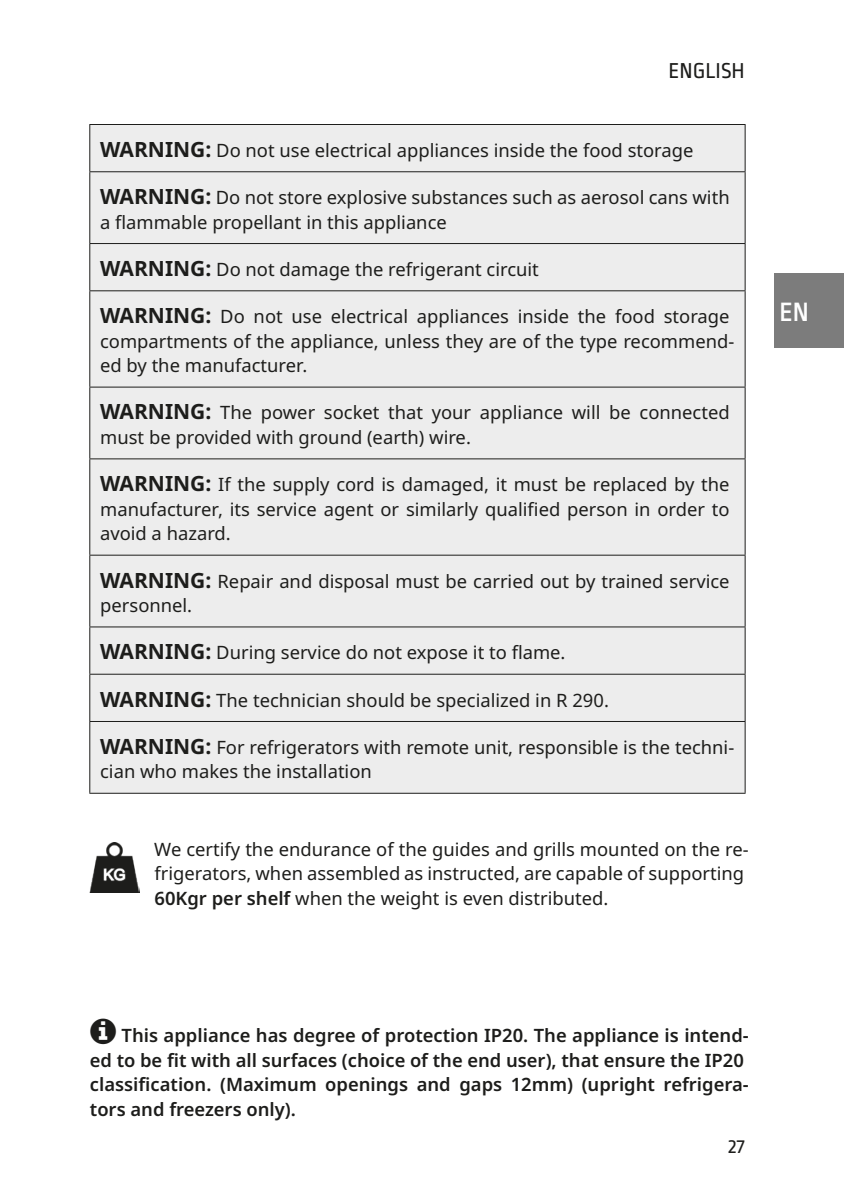
<style>
.page{position:relative;width:844px;height:1191px;background:#fff}
.page>*{position:absolute;margin:0;border:0;box-sizing:border-box;transform-origin:0 0}
.t1{font:500 28px "Ropa Sans Pro";color:#fff}
.t2{font:22.75px "Ropa Sans Pro";color:#1d1d1b}
.t3{font:21px "Ropa Sans Pro";color:#1d1d1b}
.t4{font:18.38px/24.5px "Noto Sans";color:#1d1d1b}
.t5{font:600 18.38px/24.5px "Noto Sans";color:#1d1d1b}
.s1{font-weight:700;font-size:21px}
.s2{font-weight:600}
</style>
<div class="page">
<div style="left:774px;top:273px;width:69px;height:74px;background:#7c7c7c"></div>
<div style="left:90px;top:125px;width:654px;height:668px;background:#ededed"></div>
<hr style="left:89px;top:124px;width:656px;height:1px;background:#1d1d1b">
<hr style="left:89px;top:125px;width:1px;height:46px;background:#1d1d1b">
<hr style="left:744px;top:125px;width:1px;height:46px;background:#1d1d1b">
<hr style="left:89px;top:171px;width:656px;height:1px;background:#1d1d1b">
<hr style="left:89px;top:172px;width:1px;height:71px;background:#1d1d1b">
<hr style="left:744px;top:172px;width:1px;height:71px;background:#1d1d1b">
<hr style="left:89px;top:243px;width:656px;height:1px;background:#1d1d1b">
<hr style="left:89px;top:244px;width:1px;height:46px;background:#1d1d1b">
<hr style="left:744px;top:244px;width:1px;height:46px;background:#1d1d1b">
<hr style="left:89px;top:290px;width:656px;height:1px;background:#1d1d1b">
<hr style="left:89px;top:291px;width:1px;height:96px;background:#1d1d1b">
<hr style="left:744px;top:291px;width:1px;height:96px;background:#1d1d1b">
<hr style="left:89px;top:387px;width:656px;height:1px;background:#1d1d1b">
<hr style="left:89px;top:387px;width:1px;height:71px;background:#1d1d1b">
<hr style="left:744px;top:387px;width:1px;height:71px;background:#1d1d1b">
<hr style="left:89px;top:458px;width:656px;height:1px;background:#1d1d1b">
<hr style="left:89px;top:459px;width:1px;height:96px;background:#1d1d1b">
<hr style="left:744px;top:459px;width:1px;height:96px;background:#1d1d1b">
<hr style="left:89px;top:555px;width:656px;height:1px;background:#1d1d1b">
<hr style="left:89px;top:555px;width:1px;height:71px;background:#1d1d1b">
<hr style="left:744px;top:555px;width:1px;height:71px;background:#1d1d1b">
<hr style="left:89px;top:626px;width:656px;height:1px;background:#1d1d1b">
<hr style="left:89px;top:627px;width:1px;height:47px;background:#1d1d1b">
<hr style="left:744px;top:627px;width:1px;height:47px;background:#1d1d1b">
<hr style="left:89px;top:674px;width:656px;height:1px;background:#1d1d1b">
<hr style="left:89px;top:674px;width:1px;height:47px;background:#1d1d1b">
<hr style="left:744px;top:674px;width:1px;height:47px;background:#1d1d1b">
<hr style="left:89px;top:721px;width:656px;height:1px;background:#1d1d1b">
<hr style="left:89px;top:722px;width:1px;height:71px;background:#1d1d1b">
<hr style="left:744px;top:722px;width:1px;height:71px;background:#1d1d1b">
<hr style="left:89px;top:793px;width:656px;height:1px;background:#1d1d1b">
<img style="left:89px;top:842px;width:50px;height:50px">
<p class="t2" style="left:668px;top:58px;width:78px">ENGLISH</p>
<p class="t4" style="left:100px;top:138px;width:594px"><span class="s1">WARNING:</span> Do not use electrical appliances inside the food storage</p>
<p class="t4" style="left:100px;top:186px;width:631px"><span class="s1">WARNING:</span> Do not store explosive substances such as aerosol cans with a flammable propellant in this appliance</p>
<p class="t4" style="left:100px;top:257px;width:440px"><span class="s1">WARNING:</span> Do not damage the refrigerant circuit</p>
<p class="t4" style="left:100px;top:305px;width:635px"><span class="s1">WARNING:</span> Do not use electrical appliances inside the food storage compartments of the appliance, unless they are of the type recommend&shy;ed by the manufacturer.</p>
<p class="t4" style="left:100px;top:401px;width:631px"><span class="s1">WARNING:</span> The power socket that your appliance will be connected must be provided with ground (earth) wire.</p>
<p class="t4" style="left:100px;top:473px;width:631px;text-align:justify"><span class="s1">WARNING:</span> If the supply cord is damaged, it must be replaced by the manufacturer, its service agent or similarly qualified person in order to avoid a hazard.</p>
<p class="t4" style="left:100px;top:569px;width:631px"><span class="s1">WARNING:</span> Repair and disposal must be carried out by trained service personnel.</p>
<p class="t4" style="left:100px;top:641px;width:467px"><span class="s1">WARNING:</span> During service do not expose it to flame.</p>
<p class="t4" style="left:100px;top:688px;width:510px"><span class="s1">WARNING:</span> The technician should be specialized in R 290.</p>
<p class="t4" style="left:100px;top:735px;width:635px"><span class="s1">WARNING:</span> For refrigerators with remote unit, responsible is the techni&shy;cian who makes the installation</p>
<p class="t4" style="left:154px;top:837px;width:595px">We certify the endurance of the guides and grills mounted on the re&shy;frigerators, when assembled as instructed, are capable of supporting<br><span class="s2">60Kgr per shelf</span> when the weight is even distributed.</p>
<h1 class="t1" style="left:779px;top:297px;width:31px">EN</h1>
<p class="t5" style="left:90px;top:1023px;width:660px;text-indent:32px">This appliance has degree of protection IP20. The appliance is intend&shy;ed to be fit with all surfaces (choice of the end user), that ensure the IP20 classification. (Maximum openings and gaps 12mm) (upright refrigera&shy;tors and freezers only).</p>
<p class="t3" style="left:728px;top:1135px;width:18px">27</p>
</div>
